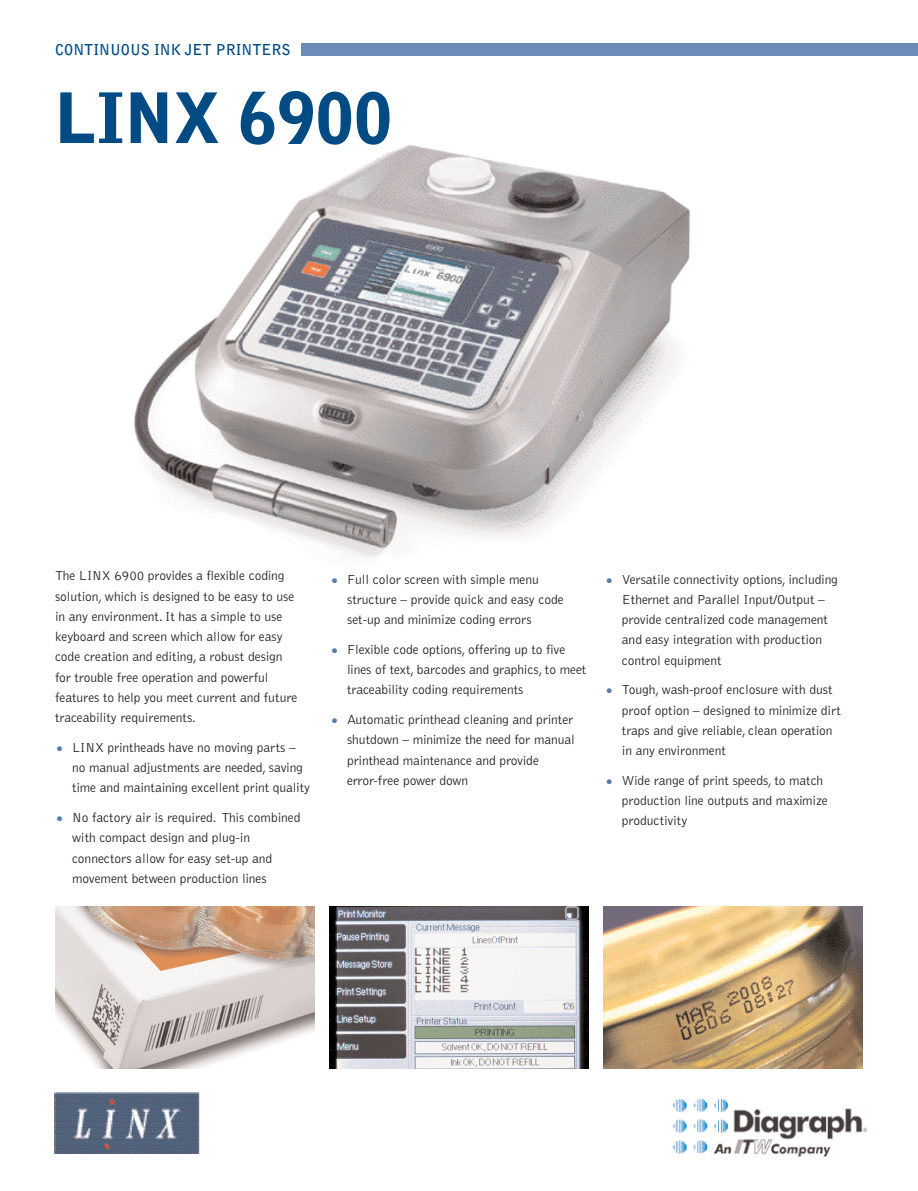
<style>
.page{position:relative;width:918px;height:1191px;background:#fff}
.page>*{position:absolute;margin:0;border:0;box-sizing:border-box;transform-origin:0 0}
.t1{font:900 69px "Bell Gothic";color:#004b84}
.t2{font:700 15px "Bell Gothic";color:#004b84}
.t3{font:300 13.5px/20.2px "Bell Gothic";letter-spacing:-.005em;color:#231f20}
.s1{font-size:18px;color:#557cac}
</style>
<div class="page">
<img style="left:134px;top:145px;width:557px;height:421px">
<div style="left:302px;top:43px;width:616px;height:13px;background:#6c8cb8"></div>
<img style="left:54px;top:1093px;width:146px;height:61px">
<img style="left:55px;top:907px;width:259px;height:161px">
<img style="left:329px;top:907px;width:260px;height:161px">
<img style="left:604px;top:907px;width:259px;height:161px">
<img style="left:672px;top:1099px;width:196px;height:58px">
<p class="t2" style="left:55px;top:44px;width:237px">CONTINUOUS INK JET PRINTERS</p>
<h1 class="t1" style="left:55px;top:92px;width:339px">LINX 6900</h1>
<p class="t3" style="left:55px;top:567px;width:244px">The LINX 6900 provides a flexible coding solution, which is designed to be easy to use in any environment. It has a simple to use keyboard and screen which allow for easy code creation and editing, a robust design for trouble free operation and powerful features to help you meet current and future traceability requirements.</p>
<p class="t3" style="left:72px;top:738px;width:240px;text-indent:-17px"><span class="s1">•</span> LINX printheads have no moving parts – no manual adjustments are needed, saving time and maintaining excellent print quality</p>
<p class="t3" style="left:72px;top:808px;width:230px;text-indent:-17px"><span class="s1">•</span> No factory air is required. This combined with compact design and plug-in connectors allow for easy set-up and movement between production lines</p>
<p class="t3" style="left:347px;top:570px;width:218px;text-indent:-17px"><span class="s1">•</span> Full color screen with simple menu structure – provide quick and easy code set-up and minimize coding errors</p>
<p class="t3" style="left:347px;top:640px;width:241px;text-indent:-17px"><span class="s1">•</span> Flexible code options, offering up to five lines of text, barcodes and graphics, to meet traceability coding requirements</p>
<p class="t3" style="left:347px;top:710px;width:229px;text-indent:-17px"><span class="s1">•</span> Automatic printhead cleaning and printer shutdown – minimize the need for manual printhead maintenance and provide error-free power down</p>
<p class="t3" style="left:622px;top:570px;width:218px;text-indent:-17px"><span class="s1">•</span> Versatile connectivity options, including Ethernet and Parallel Input/Output – provide centralized code management and easy integration with production control equipment</p>
<p class="t3" style="left:622px;top:681px;width:221px;text-indent:-17px"><span class="s1">•</span> Tough, wash-proof enclosure with dust proof option – designed to minimize dirt traps and give reliable, clean operation in any environment</p>
<p class="t3" style="left:622px;top:771px;width:207px;text-indent:-17px"><span class="s1">•</span> Wide range of print speeds, to match production line outputs and maximize productivity</p>
</div>
